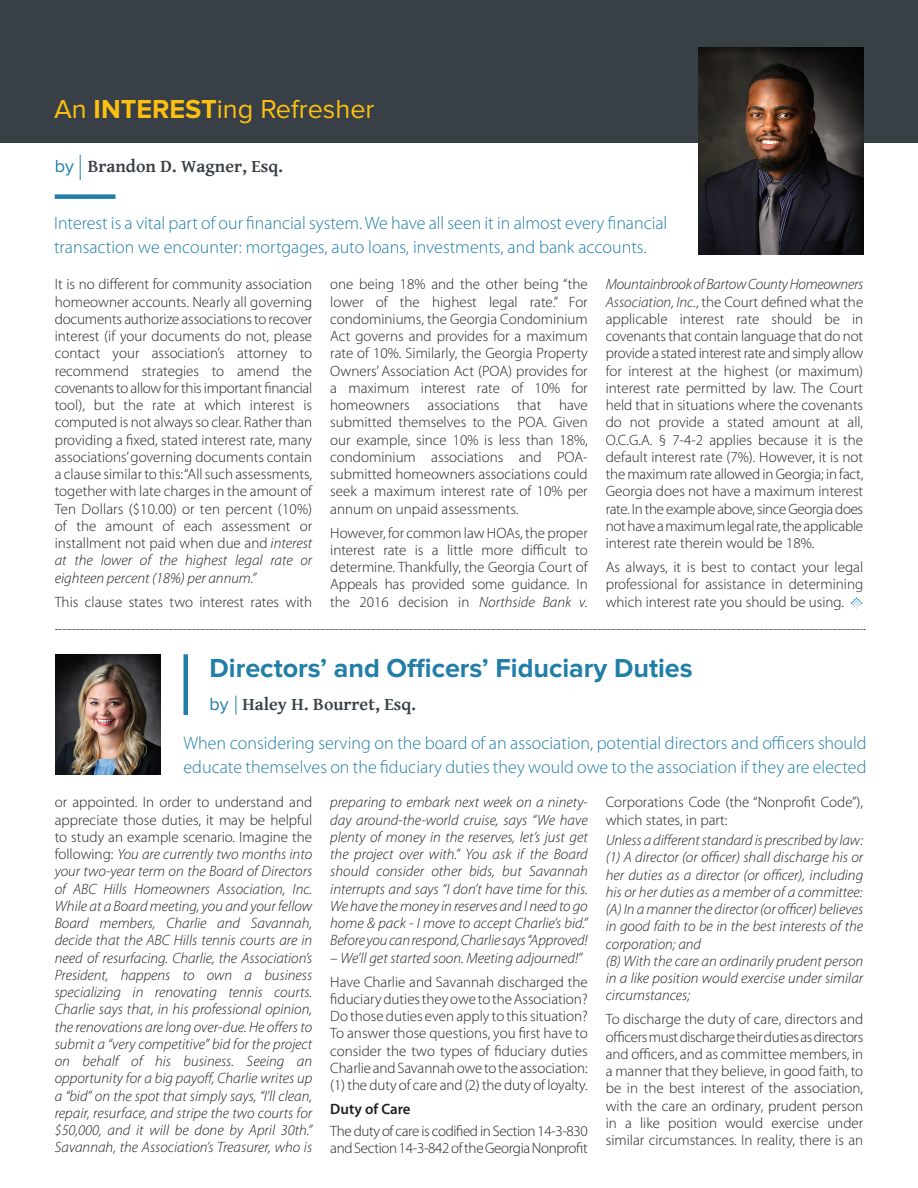
<style>
.page{position:relative;width:918px;height:1188px;background:#fff}
.page>*{position:absolute;margin:0;border:0;box-sizing:border-box;transform-origin:0 0}
.t1{font:700 27px "Proxima Nova";color:#207ea8}
.t2{font:27px "Proxima Nova";color:#fdc011}
.t3{font:300 18px/24px "Myriad Pro";color:#207ea8}
.t4{font:700 18px "Gentium Basic";color:#383f46}
.t5{font:300 15px/17.2px "Myriad Pro";color:#231f20;text-align:justify}
.t6{font:italic 300 15px/17.2px "Myriad Pro";color:#231f20;text-align:justify}
.t7{font:300 15px/17.2px "Myriad Pro";letter-spacing:-.02em;color:#231f20}
.t8{font:600 15px "Myriad Pro";color:#231f20}
.s1{font-weight:700}
.s2{font-family:"Proxima Nova";font-weight:400;color:#207ea8}
.s3{font-style:italic}
.s4{font-style:normal}
</style>
<div class="page">
<svg style="left:56px;top:629px;width:809px;height:1px"></svg>
<svg style="left:851px;top:597px;width:11px;height:12px"></svg>
<div style="left:0;top:0;width:918px;height:143px;background:#383f46"></div>
<div style="left:55px;top:194px;width:61px;height:5px;background:#207ea8"></div>
<svg style="left:80px;top:155px;width:1px;height:25px"></svg>
<img style="left:699px;top:48px;width:164px;height:206px">
<div style="left:183px;top:654px;width:5px;height:61px;background:#207ea8"></div>
<svg style="left:236px;top:696px;width:1px;height:19px"></svg>
<img style="left:56px;top:654px;width:105px;height:120px">
<p class="t2" style="left:54px;top:97px;width:322px">An <span class="s1">INTEREST</span>ing Refresher</p>
<p class="t4" style="left:55px;top:153px;width:230px"><span class="s2">by</span> Brandon D. Wagner, Esq.</p>
<p class="t3" style="left:54px;top:211px;width:615px">Interest is a vital part of our financial system. We have all seen it in almost every financial transaction we encounter: mortgages, auto loans, investments, and bank accounts.</p>
<p class="t5" style="left:55px;top:276px;width:259px">It is no different for community association homeowner accounts. Nearly all governing documents authorize associations to recover interest (if your documents do not, please contact your association’s attorney to recommend strategies to amend the covenants to allow for this important financial tool), but the rate at which interest is computed is not always so clear. Rather than providing a fixed, stated interest rate, many associations’ governing documents contain a clause similar to this: “All such assessments, together with late charges in the amount of Ten Dollars ($10.00) or ten percent (10%) of the amount of each assessment or installment not paid when due and <span class="s3">interest at the lower of the highest legal rate or eighteen percent (18%) per annum.”</span></p>
<p class="t5" style="left:55px;top:593px;width:259px">This clause states two interest rates with</p>
<p class="t5" style="left:330px;top:276px;width:259px">one being 18% and the other being “the lower of the highest legal rate.” For condominiums, the Georgia Condominium Act governs and provides for a maximum rate of 10%. Similarly, the Georgia Property Owners’ Association Act (POA) provides for a maximum interest rate of 10% for homeowners associations that have submitted themselves to the POA. Given our example, since 10% is less than 18%, condominium associations and POA&shy;submitted homeowners associations could seek a maximum interest rate of 10% per annum on unpaid assessments.</p>
<p class="t5" style="left:330px;top:524px;width:259px">However, for common law HOAs, the proper interest rate is a little more difficult to determine. Thankfully, the Georgia Court of Appeals has provided some guidance. In the 2016 decision in <span class="s3">Northside Bank v.</span></p>
<p class="t5" style="left:606px;top:276px;width:259px"><span class="s3">Mountainbrook of Bartow County Homeowners Association, Inc.</span>, the Court defined what the applicable interest rate should be in covenants that contain language that do not provide a stated interest rate and simply allow for interest at the highest (or maximum) interest rate permitted by law. The Court held that in situations where the covenants do not provide a stated amount at all, O.C.G.A. § 7-4-2 applies because it is the default interest rate (7%). However, it is not the maximum rate allowed in Georgia; in fact, Georgia does not have a maximum interest rate. In the example above, since Georgia does not have a maximum legal rate, the applicable interest rate therein would be 18%.</p>
<p class="t5" style="left:606px;top:558px;width:259px">As always, it is best to contact your legal professional for assistance in determining which interest rate you should be using.</p>
<p class="t1" style="left:210px;top:653px;width:485px">Directors’ and Officers’ Fiduciary Duties</p>
<p class="t4" style="left:210px;top:690px;width:208px"><span class="s2">by</span> Haley H. Bourret, Esq.</p>
<p class="t3" style="left:183px;top:731px;width:685px">When considering serving on the board of an association, potential directors and officers should educate themselves on the fiduciary duties they would owe to the association if they are elected</p>
<p class="t6" style="left:55px;top:794px;width:259px"><span class="s4">or appointed. In order to understand and appreciate those duties, it may be helpful to study an example scenario. Imagine the following:</span> You are currently two months into your two-year term on the Board of Directors of ABC Hills Homeowners Association, Inc.<br>While at a Board meeting, you and your fellow Board members, Charlie and Savannah, decide that the ABC Hills tennis courts are in need of resurfacing. Charlie, the Association’s President, happens to own a business specializing in renovating tennis courts.<br>Charlie says that, in his professional opinion, the renovations are long over-due. He offers to submit a “very competitive” bid for the project on behalf of his business. Seeing an opportunity for a big payoff, Charlie writes up a “bid” on the spot that simply says, “I’ll clean, repair, resurface, and stripe the two courts for $50,000, and it will be done by April 30th.” Savannah, the Association’s Treasurer, who is</p>
<p class="t6" style="left:330px;top:794px;width:259px">preparing to embark next week on a ninety&shy;day around-the-world cruise, says “We have plenty of money in the reserves, let’s just get the project over with.” You ask if the Board should consider other bids, but Savannah interrupts and says “I don’t have time for this.<br>We have the money in reserves and I need to go home &amp; pack - I move to accept Charlie’s bid.” Before you can respond, Charlie says “Approved!</p>
<p class="t6" style="left:330px;top:949px;width:254px">– We’ll get started soon. Meeting adjourned!”</p>
<p class="t5" style="left:330px;top:973px;width:259px">Have Charlie and Savannah discharged the fiduciary duties they owe to the Association?<br>Do those duties even apply to this situation?<br>To answer those questions, you first have to consider the two types of fiduciary duties Charlie and Savannah owe to the association: (1) the duty of care and (2) the duty of loyalty.</p>
<p class="t8" style="left:330px;top:1100px;width:82px">Duty of Care</p>
<p class="t7" style="left:330px;top:1122px;width:259px">The duty of care is codified in Section 14-3-830 and Section 14-3-842 of the Georgia Nonprofit</p>
<p class="t5" style="left:606px;top:794px;width:259px">Corporations Code (the “Nonprofit Code”), which states, in part:</p>
<p class="t6" style="left:606px;top:831px;width:259px">Unless a different standard is prescribed by law:</p>
<p class="t6" style="left:606px;top:849px;width:259px">(1) A director (or officer) shall discharge his or her duties as a director (or officer), including his or her duties as a member of a committee:</p>
<p class="t6" style="left:606px;top:900px;width:259px">(A) In a manner the director (or officer) believes in good faith to be in the best interests of the corporation; and</p>
<p class="t6" style="left:606px;top:952px;width:259px">(B) With the care an ordinarily prudent person in a like position would exercise under similar circumstances;</p>
<p class="t5" style="left:606px;top:1011px;width:259px">To discharge the duty of care, directors and officers must discharge their duties as directors and officers, and as committee members, in a manner that they believe, in good faith, to be in the best interest of the association, with the care an ordinary, prudent person in a like position would exercise under similar circumstances. In reality, there is an</p>
</div>
